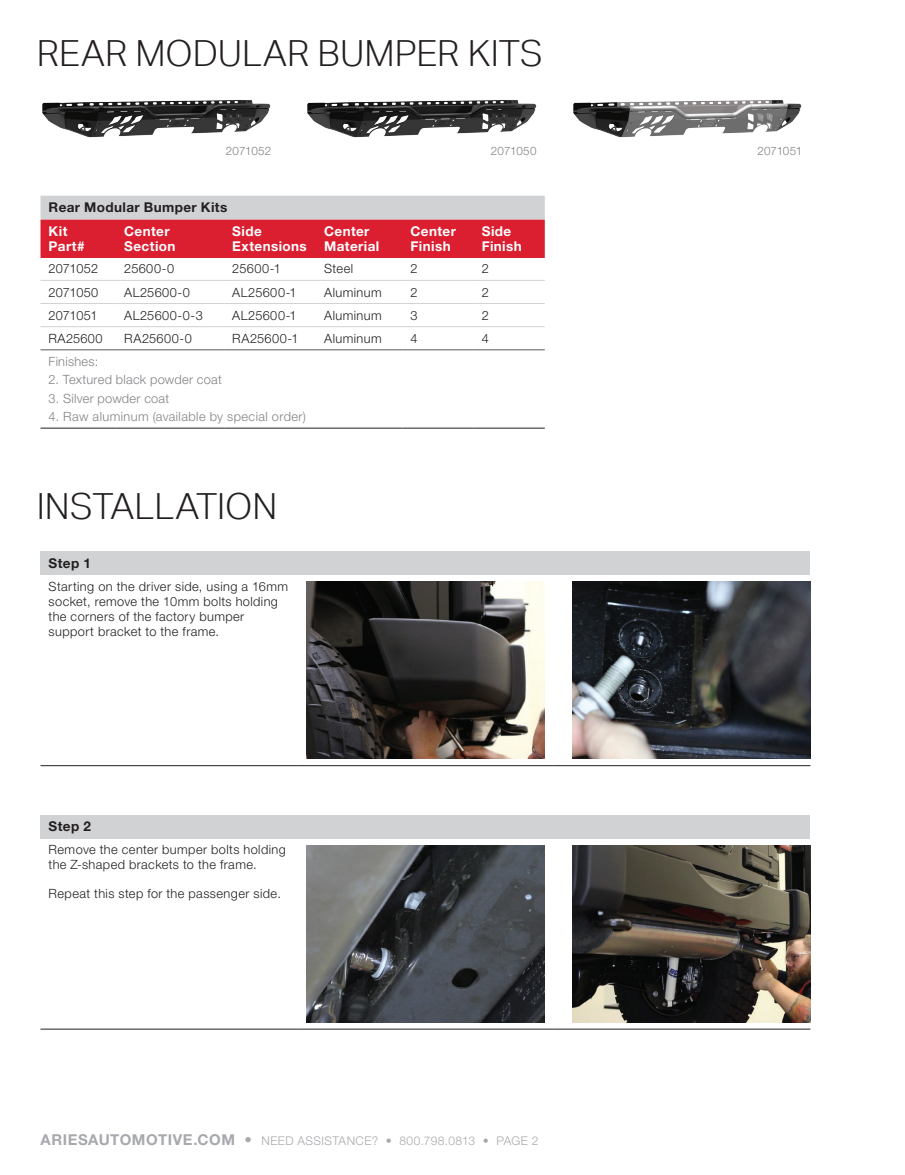
<style>
.page{position:relative;width:905px;height:1175px;background:#fff}
.page>*{position:absolute;margin:0;border:0;box-sizing:border-box;transform-origin:0 0}
.t1{font:300 36px "Aktiv Grotesk";color:#231f20}
.t2{font:700 13.5px/14.5px "Helvetica Neue LT Std";letter-spacing:.03em;color:#fff}
.t3{font:700 13.5px "Helvetica Neue LT Std";letter-spacing:.03em;color:#231f20}
.t4{font:300 12.75px/15px "Helvetica Neue LT Std";letter-spacing:.03em;color:#231f20}
.t5{font:300 12.75px "Helvetica Neue LT Std";letter-spacing:.025em;color:#808285}
.t6{font:300 12.75px "Helvetica Neue LT Std";color:#231f20}
.t7{font:300 12.75px "Helvetica Neue LT Std";letter-spacing:.005em;color:#231f20}
.t8{font:300 12.75px "Helvetica Neue LT Std";letter-spacing:-.015em;color:#231f20}
.t9{font:300 12px "Helvetica Neue LT Std";letter-spacing:.035em;color:#a8a9ad}
.t10{font:300 11.7px "Helvetica Neue LT Std";color:#808285}
.s1{font-weight:700;font-size:15px}
</style>
<div class="page">
<div style="left:40px;top:551px;width:770px;height:24px;background:#d1d2d4"></div>
<hr style="left:40px;top:765px;width:257px;height:1px;background:#231f20">
<hr style="left:297px;top:765px;width:257px;height:1px;background:#231f20">
<hr style="left:554px;top:765px;width:256px;height:1px;background:#231f20">
<img style="left:306px;top:582px;width:239px;height:176px">
<img style="left:572px;top:582px;width:238px;height:176px">
<div style="left:40px;top:814px;width:770px;height:24px;background:#d1d2d4"></div>
<hr style="left:40px;top:1028px;width:257px;height:1px;background:#231f20">
<hr style="left:297px;top:1028px;width:257px;height:1px;background:#231f20">
<hr style="left:554px;top:1028px;width:256px;height:1px;background:#231f20">
<img style="left:306px;top:845px;width:239px;height:177px">
<img style="left:572px;top:845px;width:238px;height:177px">
<img style="left:42px;top:100px;width:229px;height:38px">
<img style="left:307px;top:100px;width:229px;height:38px">
<img style="left:573px;top:100px;width:229px;height:38px">
<svg style="left:40px;top:196px;width:504px;height:62px;background:#d7646f"></svg>
<hr style="left:40px;top:280px;width:76px;height:1px;background:#d1d2d4">
<hr style="left:116px;top:280px;width:108px;height:1px;background:#d1d2d4">
<hr style="left:224px;top:280px;width:92px;height:1px;background:#d1d2d4">
<hr style="left:316px;top:280px;width:86px;height:1px;background:#d1d2d4">
<hr style="left:402px;top:280px;width:71px;height:1px;background:#d1d2d4">
<hr style="left:473px;top:280px;width:72px;height:1px;background:#d1d2d4">
<hr style="left:40px;top:303px;width:76px;height:1px;background:#d1d2d4">
<hr style="left:116px;top:303px;width:108px;height:1px;background:#d1d2d4">
<hr style="left:224px;top:303px;width:92px;height:1px;background:#d1d2d4">
<hr style="left:316px;top:303px;width:86px;height:1px;background:#d1d2d4">
<hr style="left:402px;top:303px;width:71px;height:1px;background:#d1d2d4">
<hr style="left:473px;top:303px;width:72px;height:1px;background:#d1d2d4">
<hr style="left:40px;top:326px;width:76px;height:1px;background:#d1d2d4">
<hr style="left:116px;top:326px;width:108px;height:1px;background:#d1d2d4">
<hr style="left:224px;top:326px;width:92px;height:1px;background:#d1d2d4">
<hr style="left:316px;top:326px;width:86px;height:1px;background:#d1d2d4">
<hr style="left:402px;top:326px;width:71px;height:1px;background:#d1d2d4">
<hr style="left:473px;top:326px;width:72px;height:1px;background:#d1d2d4">
<hr style="left:316px;top:349px;width:86px;height:1px;background:#57585a">
<hr style="left:40px;top:349px;width:76px;height:1px;background:#57585a">
<hr style="left:116px;top:349px;width:108px;height:1px;background:#57585a">
<hr style="left:224px;top:349px;width:92px;height:1px;background:#57585a">
<hr style="left:402px;top:349px;width:71px;height:1px;background:#57585a">
<hr style="left:473px;top:349px;width:72px;height:1px;background:#57585a">
<hr style="left:40px;top:428px;width:76px;height:1px;background:#231f20">
<hr style="left:116px;top:428px;width:108px;height:1px;background:#231f20">
<hr style="left:224px;top:428px;width:92px;height:1px;background:#231f20">
<hr style="left:316px;top:428px;width:86px;height:1px;background:#231f20">
<hr style="left:402px;top:428px;width:71px;height:1px;background:#231f20">
<hr style="left:473px;top:428px;width:72px;height:1px;background:#231f20">
<h1 class="t1" style="left:37px;top:33px;width:507px">REAR MODULAR BUMPER KITS</h1>
<p class="t10" style="left:226px;top:144px;width:47px">2071052</p>
<p class="t10" style="left:491px;top:144px;width:47px">2071050</p>
<p class="t10" style="left:757px;top:144px;width:46px">2071051</p>
<p class="t3" style="left:49px;top:199px;width:180px">Rear Modular Bumper Kits</p>
<p class="t2" style="left:49px;top:224px;width:37px">Kit<br>Part#</p>
<p class="t2" style="left:124px;top:224px;width:53px">Center<br>Section</p>
<p class="t2" style="left:232px;top:224px;width:76px">Side<br>Extensions</p>
<p class="t2" style="left:324px;top:224px;width:57px">Center<br>Material</p>
<p class="t2" style="left:410px;top:224px;width:47px">Center<br>Finish</p>
<p class="t2" style="left:482px;top:224px;width:42px">Side<br>Finish</p>
<p class="t6" style="left:49px;top:261px;width:51px">2071052</p>
<p class="t4" style="left:124px;top:261px;width:51px">25600-0</p>
<p class="t4" style="left:232px;top:261px;width:50px">25600-1</p>
<p class="t4" style="left:324px;top:261px;width:30px">Steel</p>
<p class="t4" style="left:410px;top:261px;width:9px">2</p>
<p class="t4" style="left:481px;top:261px;width:9px">2</p>
<p class="t7" style="left:49px;top:284px;width:51px">2071050</p>
<p class="t4" style="left:124px;top:284px;width:67px">AL25600-0</p>
<p class="t4" style="left:232px;top:284px;width:66px">AL25600-1</p>
<p class="t4" style="left:324px;top:284px;width:59px">Aluminum</p>
<p class="t4" style="left:410px;top:284px;width:9px">2</p>
<p class="t4" style="left:481px;top:284px;width:9px">2</p>
<p class="t8" style="left:49px;top:307px;width:50px">2071051</p>
<p class="t4" style="left:124px;top:307px;width:80px">AL25600-0-3</p>
<p class="t4" style="left:232px;top:307px;width:66px">AL25600-1</p>
<p class="t4" style="left:324px;top:307px;width:59px">Aluminum</p>
<p class="t4" style="left:410px;top:307px;width:9px">3</p>
<p class="t4" style="left:481px;top:307px;width:9px">2</p>
<p class="t4" style="left:49px;top:330px;width:55px">RA25600</p>
<p class="t4" style="left:124px;top:330px;width:69px">RA25600-0</p>
<p class="t4" style="left:232px;top:330px;width:68px">RA25600-1</p>
<p class="t4" style="left:324px;top:330px;width:59px">Aluminum</p>
<p class="t4" style="left:410px;top:330px;width:9px">4</p>
<p class="t4" style="left:481px;top:330px;width:9px">4</p>
<p class="t5" style="left:49px;top:353px;width:51px">Finishes:</p>
<p class="t5" style="left:49px;top:372px;width:175px">2. Textured black powder coat</p>
<p class="t5" style="left:49px;top:390px;width:122px">3. Silver powder coat</p>
<p class="t5" style="left:49px;top:409px;width:259px">4. Raw aluminum (available by special order)</p>
<h1 class="t1" style="left:37px;top:485px;width:242px">INSTALLATION</h1>
<p class="t3" style="left:49px;top:554px;width:44px">Step 1</p>
<p class="t4" style="left:49px;top:578px;width:241px">Starting on the driver side, using a 16mm socket, remove the 10mm bolts holding the corners of the factory bumper support bracket to the frame.</p>
<p class="t3" style="left:49px;top:818px;width:44px">Step 2</p>
<p class="t4" style="left:49px;top:842px;width:239px">Remove the center bumper bolts holding the Z-shaped brackets to the frame.</p>
<p class="t4" style="left:49px;top:885px;width:234px">Repeat this step for the passenger side.</p>
<p class="t9" style="left:40px;top:1133px;width:499px"><span class="s1">ARIESAUTOMOTIVE.COM •</span> NEED ASSISTANCE? • 800.798.0813 • PAGE 2</p>
</div>
